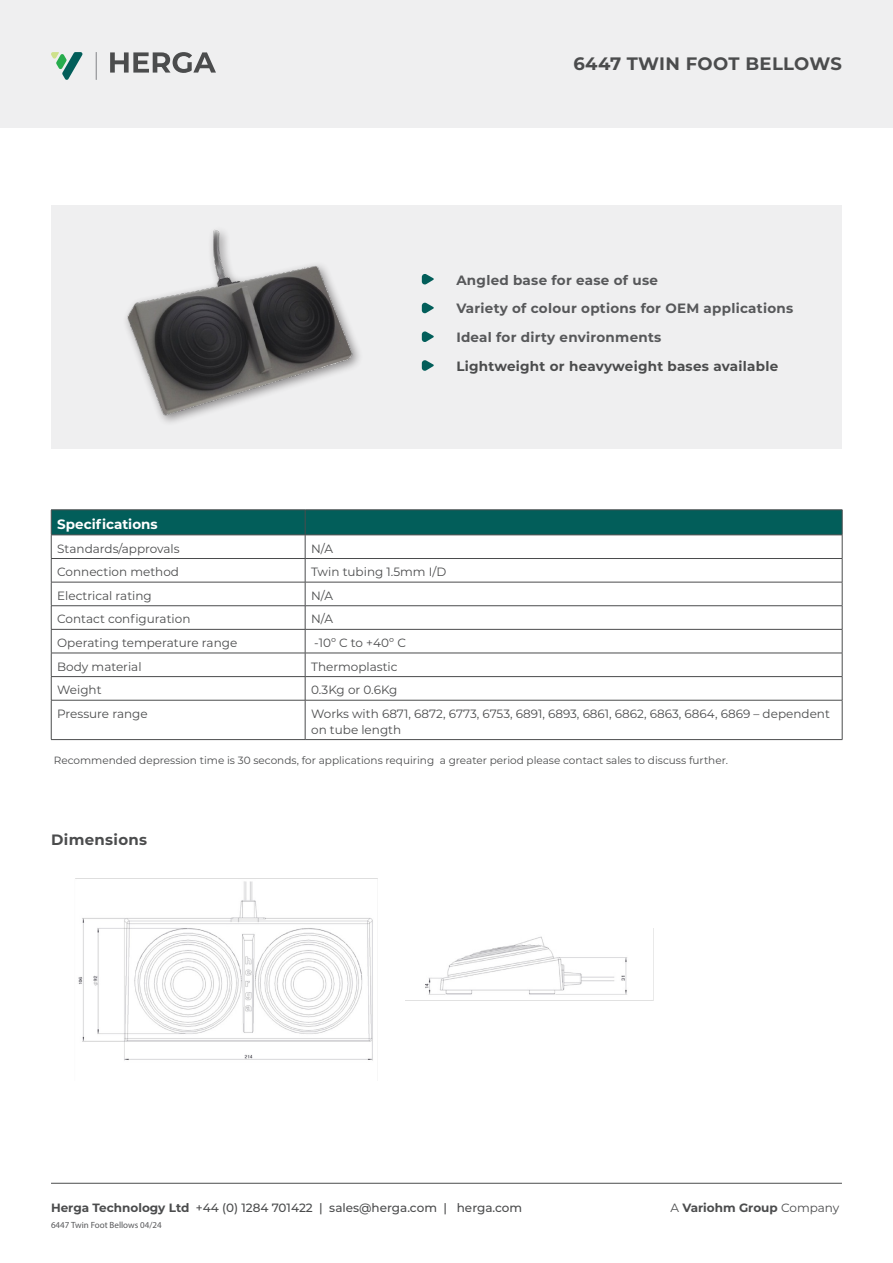
<style>
.page{position:relative;width:893px;height:1263px;background:#fff}
.page>*{position:absolute;margin:0;border:0;box-sizing:border-box;transform-origin:0 0}
.t1{font:700 18px "Montserrat";letter-spacing:.015em;color:#4b4c4d}
.body_copy{font:700 15px "Montserrat";letter-spacing:.02em;color:#4b4c4d}
.Bullet_Points{font:700 13.5px "Montserrat";letter-spacing:.02em;color:#57585a}
.Bullet_Points-2{font:700 13.5px "Montserrat";letter-spacing:.02em;color:#4b4c4d}
.Body_text_tables{font:700 13.5px "Montserrat";color:#fff}
.Body_text_tables-2{font:12px/15.8px "Montserrat";color:#4b4c4d}
.t2{font:500 12px "Montserrat";color:#4b4c4d}
.t3{font:700 12px "Montserrat";color:#4b4c4d}
.Body_text_tables-3{font:10.5px "Montserrat";color:#4b4c4d}
.t4{font:9px "Myriad Pro";color:#57585a}
.s1{font-weight:700}
.s2{font-weight:400}
</style>
<div class="page">
<div style="left:0;top:0;width:893px;height:128px;background:#efeff0"></div>
<hr style="left:51px;top:1183px;width:791px;height:1px;background:#4b4c4d">
<svg style="left:110px;top:52px;width:106px;height:21px"></svg>
<svg style="left:96px;top:52px;width:1px;height:28px"></svg>
<svg style="left:51px;top:52px;width:32px;height:28px"></svg>
<svg style="left:422px;top:273px;width:12px;height:12px"></svg>
<svg style="left:422px;top:302px;width:12px;height:12px"></svg>
<svg style="left:422px;top:331px;width:12px;height:12px"></svg>
<svg style="left:422px;top:359px;width:12px;height:13px"></svg>
<div style="left:122px;top:225px;width:242px;height:201px;background:#efeff0"></div>
<img style="left:126px;top:229px;width:234px;height:194px">
<hr style="left:51px;top:509px;width:254px;height:1px;background:#4b4c4d">
<hr style="left:305px;top:509px;width:537px;height:1px;background:#4b4c4d">
<svg style="left:51px;top:510px;width:792px;height:190px"></svg>
<hr style="left:51px;top:700px;width:254px;height:1px;background:#4b4c4d">
<hr style="left:51px;top:700px;width:1px;height:39px;background:#4b4c4d">
<hr style="left:305px;top:700px;width:537px;height:1px;background:#4b4c4d">
<hr style="left:305px;top:700px;width:1px;height:39px;background:#4b4c4d">
<hr style="left:842px;top:700px;width:1px;height:39px;background:#4b4c4d">
<hr style="left:51px;top:739px;width:254px;height:1px;background:#4b4c4d">
<hr style="left:305px;top:739px;width:537px;height:1px;background:#4b4c4d">
<img style="left:75px;top:878px;width:303px;height:183px">
<img style="left:405px;top:928px;width:249px;height:73px">
<h1 class="t1" style="left:573px;top:50px;width:270px">6447 TWIN FOOT BELLOWS</h1>
<p class="Bullet_Points" style="left:456px;top:270px;width:203px">Angled base for ease of use</p>
<p class="Bullet_Points" style="left:456px;top:299px;width:338px">Variety of colour options for OEM applications</p>
<p class="Bullet_Points" style="left:456px;top:327px;width:207px">Ideal for dirty environments</p>
<p class="Bullet_Points-2" style="left:456px;top:356px;width:323px">Lightweight or heavyweight bases available</p>
<p class="Body_text_tables" style="left:57px;top:514px;width:102px">Specifications</p>
<p class="Body_text_tables-2" style="left:57px;top:540px;width:124px">Standards/approvals</p>
<p class="Body_text_tables-2" style="left:311px;top:540px;width:23px">N/A</p>
<p class="Body_text_tables-2" style="left:57px;top:563px;width:123px">Connection method</p>
<p class="Body_text_tables-2" style="left:311px;top:563px;width:137px">Twin tubing 1.5mm I/D</p>
<p class="Body_text_tables-2" style="left:57px;top:587px;width:96px">Electrical rating</p>
<p class="Body_text_tables-2" style="left:311px;top:587px;width:23px">N/A</p>
<p class="Body_text_tables-2" style="left:57px;top:611px;width:135px">Contact configuration</p>
<p class="Body_text_tables-2" style="left:311px;top:611px;width:23px">N/A</p>
<p class="Body_text_tables-2" style="left:57px;top:634px;width:182px">Operating temperature range</p>
<p class="Body_text_tables-2" style="left:314px;top:634px;width:93px">-10º C to +40º C</p>
<p class="Body_text_tables-2" style="left:57px;top:658px;width:86px">Body material</p>
<p class="Body_text_tables-2" style="left:311px;top:658px;width:88px">Thermoplastic</p>
<p class="Body_text_tables-2" style="left:57px;top:682px;width:46px">Weight</p>
<p class="Body_text_tables-2" style="left:311px;top:682px;width:88px">0.3Kg or 0.6Kg</p>
<p class="Body_text_tables-2" style="left:57px;top:705px;width:92px">Pressure range</p>
<p class="Body_text_tables-2" style="left:311px;top:705px;width:520px">Works with 6871, 6872, 6773, 6753, 6891, 6893, 6861, 6862, 6863, 6864, 6869 – dependent on tube length</p>
<p class="Body_text_tables-3" style="left:54px;top:753px;width:676px">Recommended depression time is 30 seconds, for applications requiring a greater period please contact sales to discuss further.</p>
<p class="body_copy" style="left:51px;top:829px;width:97px">Dimensions</p>
<p class="t2" style="left:51px;top:1200px;width:473px"><span class="s1">Herga Technology Ltd</span> +44 (0) 1284 701422 | sales@herga.com | herga.com</p>
<p class="t3" style="left:670px;top:1199px;width:170px"><span class="s2">A</span> Variohm Group <span class="s2">Company</span></p>
<p class="t4" style="left:51px;top:1220px;width:112px">6447 Twin Foot Bellows 04/24</p>
</div>
